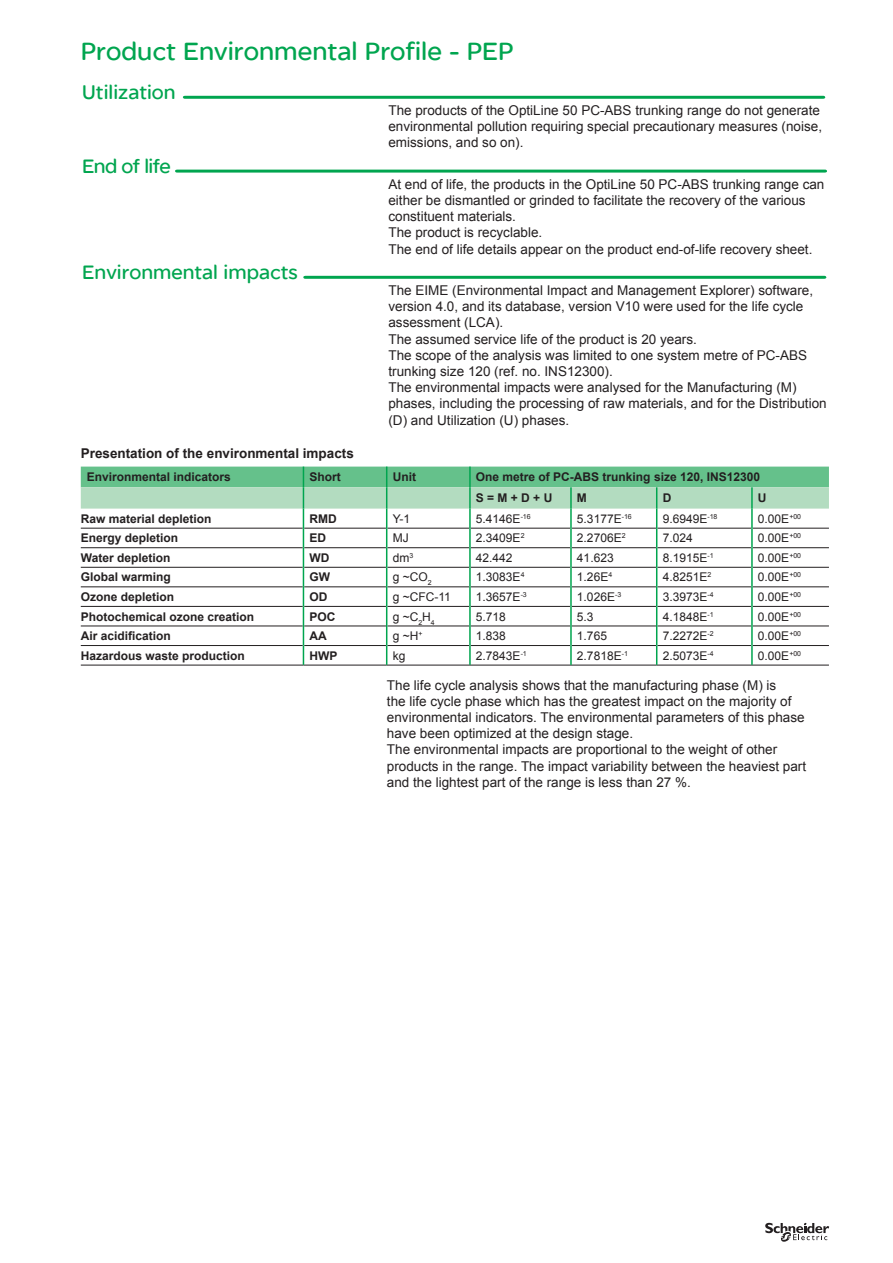
<style>
.page{position:relative;width:893px;height:1263px;background:#fff}
.page>*{position:absolute;margin:0;border:0;box-sizing:border-box;transform-origin:0 0}
.t1{font:27px "SE Optimist Semi";color:#00a54f}
.t2{font:21px "SE Optimist Semi";color:#00a54f}
.t3{font:21px "SE Optimist Semi";letter-spacing:-.03em;color:#00a54f}
.t4{font:13.5px/16.2px "Arial";color:#231f20}
.t5{font:700 13.5px "Arial";color:#231f20}
.t6{font:12px "Arial";color:#231f20}
.t7{font:700 12px/20.7px "Arial";color:#231f20}
</style>
<div class="page">
<svg style="left:765px;top:1223px;width:64px;height:19px"></svg>
<svg style="left:183px;top:96px;width:642px;height:3px;background:#13ab5c"></svg>
<svg style="left:175px;top:170px;width:652px;height:3px;background:#23b167"></svg>
<svg style="left:303px;top:276px;width:523px;height:3px;background:#11ab5a"></svg>
<hr style="left:81px;top:665px;width:222px;height:1px;background:#231f20">
<hr style="left:303px;top:665px;width:84px;height:1px;background:#231f20">
<hr style="left:387px;top:665px;width:83px;height:1px;background:#231f20">
<hr style="left:470px;top:665px;width:101px;height:1px;background:#231f20">
<hr style="left:571px;top:665px;width:86px;height:1px;background:#231f20">
<hr style="left:657px;top:665px;width:95px;height:1px;background:#231f20">
<hr style="left:752px;top:665px;width:77px;height:1px;background:#231f20">
<svg style="left:81px;top:467px;width:748px;height:198px"></svg>
<hr style="left:751px;top:645px;width:2px;height:20px;background:#00a54f">
<h1 class="t1" style="left:81px;top:36px;width:434px">Product Environmental Profile - PEP</h1>
<h2 class="t2" style="left:82px;top:80px;width:95px">Utilization</h2>
<p class="t4" style="left:388px;top:102px;width:435px">The products of the OptiLine 50 PC-ABS trunking range do not generate environmental pollution requiring special precautionary measures (noise, emissions, and so on).</p>
<h2 class="t3" style="left:82px;top:154px;width:90px">End of life</h2>
<p class="t4" style="left:388px;top:176px;width:437px">At end of life, the products in the OptiLine 50 PC-ABS trunking range can either be dismantled or grinded to facilitate the recovery of the various constituent materials.<br>The product is recyclable.<br>The end of life details appear on the product end-of-life recovery sheet.</p>
<h2 class="t2" style="left:82px;top:260px;width:217px">Environmental impacts</h2>
<p class="t4" style="left:388px;top:282px;width:440px">The EIME (Environmental Impact and Management Explorer) software, version 4.0, and its database, version V10 were used for the life cycle assessment (LCA).<br>The assumed service life of the product is 20 years.<br>The scope of the analysis was limited to one system metre of PC-ABS trunking size 120 (ref. no. INS12300).<br>The environmental impacts were analysed for the Manufacturing (M) phases, including the processing of raw materials, and for the Distribution (D) and Utilization (U) phases.</p>
<p class="t5" style="left:81px;top:444px;width:275px">Presentation of the environmental impacts</p>
<p class="t7" style="left:87px;top:467px;width:146px">Environmental indicators</p>
<p class="t7" style="left:309px;top:467px;width:33px">Short</p>
<p class="t7" style="left:393px;top:467px;width:25px">Unit</p>
<p class="t7" style="left:476px;top:467px;width:286px">One metre of PC-ABS trunking size 120, INS12300<br>S = M + D + U</p>
<p class="t7" style="left:577px;top:488px;width:11px">M</p>
<p class="t7" style="left:663px;top:488px;width:10px">D</p>
<p class="t7" style="left:758px;top:488px;width:10px">U</p>
<p class="t7" style="left:81px;top:508px;width:132px">Raw material depletion</p>
<p class="t7" style="left:309px;top:508px;width:29px">RMD</p>
<p class="t6" style="left:393px;top:511px;width:19px">Y-1</p>
<p class="t6" style="left:476px;top:511px;width:56px">5.4146E<sup>-16</sup></p>
<p class="t6" style="left:577px;top:511px;width:56px">5.3177E<sup>-16</sup></p>
<p class="t6" style="left:663px;top:511px;width:56px">9.6949E<sup>-18</sup></p>
<p class="t6" style="left:758px;top:511px;width:45px">0.00E<sup>+00</sup></p>
<p class="t7" style="left:81px;top:528px;width:99px">Energy depletion</p>
<p class="t7" style="left:309px;top:528px;width:18px">ED</p>
<p class="t6" style="left:393px;top:530px;width:17px">MJ</p>
<p class="t6" style="left:476px;top:530px;width:50px">2.3409E<sup>2</sup></p>
<p class="t6" style="left:577px;top:530px;width:50px">2.2706E<sup>2</sup></p>
<p class="t6" style="left:663px;top:530px;width:32px">7.024</p>
<p class="t6" style="left:758px;top:530px;width:45px">0.00E<sup>+00</sup></p>
<p class="t7" style="left:81px;top:548px;width:91px">Water depletion</p>
<p class="t7" style="left:309px;top:548px;width:21px">WD</p>
<p class="t6" style="left:393px;top:550px;width:22px">dm<sup>3</sup></p>
<p class="t6" style="left:476px;top:550px;width:38px">42.442</p>
<p class="t6" style="left:577px;top:550px;width:38px">41.623</p>
<p class="t6" style="left:663px;top:550px;width:52px">8.1915E<sup>-1</sup></p>
<p class="t6" style="left:758px;top:550px;width:45px">0.00E<sup>+00</sup></p>
<p class="t7" style="left:81px;top:567px;width:92px">Global warming</p>
<p class="t7" style="left:309px;top:567px;width:22px">GW</p>
<p class="t6" style="left:393px;top:569px;width:40px">g ~CO<sub>2</sub></p>
<p class="t6" style="left:476px;top:569px;width:50px">1.3083E<sup>4</sup></p>
<p class="t6" style="left:577px;top:569px;width:37px">1.26E<sup>4</sup></p>
<p class="t6" style="left:663px;top:569px;width:50px">4.8251E<sup>2</sup></p>
<p class="t6" style="left:758px;top:569px;width:45px">0.00E<sup>+00</sup></p>
<p class="t7" style="left:81px;top:587px;width:95px">Ozone depletion</p>
<p class="t7" style="left:309px;top:587px;width:19px">OD</p>
<p class="t6" style="left:393px;top:589px;width:60px">g ~CFC-11</p>
<p class="t6" style="left:476px;top:589px;width:52px">1.3657E<sup>-3</sup></p>
<p class="t6" style="left:577px;top:589px;width:46px">1.026E<sup>-3</sup></p>
<p class="t6" style="left:663px;top:589px;width:52px">3.3973E<sup>-4</sup></p>
<p class="t6" style="left:758px;top:589px;width:45px">0.00E<sup>+00</sup></p>
<p class="t7" style="left:81px;top:606px;width:175px">Photochemical ozone creation</p>
<p class="t7" style="left:309px;top:606px;width:28px">POC</p>
<p class="t6" style="left:393px;top:608px;width:44px">g ~C<sub>2</sub>H<sub>4</sub></p>
<p class="t6" style="left:476px;top:608px;width:32px">5.718</p>
<p class="t6" style="left:577px;top:608px;width:18px">5.3</p>
<p class="t6" style="left:663px;top:608px;width:52px">4.1848E<sup>-1</sup></p>
<p class="t6" style="left:758px;top:608px;width:45px">0.00E<sup>+00</sup></p>
<p class="t7" style="left:81px;top:626px;width:92px">Air acidification</p>
<p class="t7" style="left:309px;top:626px;width:19px">AA</p>
<p class="t6" style="left:393px;top:628px;width:31px">g ~H<sup>+</sup></p>
<p class="t6" style="left:476px;top:628px;width:32px">1.838</p>
<p class="t6" style="left:577px;top:628px;width:32px">1.765</p>
<p class="t6" style="left:663px;top:628px;width:52px">7.2272E<sup>-2</sup></p>
<p class="t6" style="left:758px;top:628px;width:45px">0.00E<sup>+00</sup></p>
<p class="t7" style="left:81px;top:645px;width:166px">Hazardous waste production</p>
<p class="t7" style="left:309px;top:645px;width:29px">HWP</p>
<p class="t6" style="left:393px;top:648px;width:14px">kg</p>
<p class="t6" style="left:476px;top:648px;width:52px">2.7843E<sup>-1</sup></p>
<p class="t6" style="left:577px;top:648px;width:52px">2.7818E<sup>-1</sup></p>
<p class="t6" style="left:663px;top:648px;width:52px">2.5073E<sup>-4</sup></p>
<p class="t6" style="left:758px;top:648px;width:45px">0.00E<sup>+00</sup></p>
<p class="t4" style="left:387px;top:677px;width:421px">The life cycle analysis shows that the manufacturing phase (M) is<br>the life cycle phase which has the greatest impact on the majority of environmental indicators. The environmental parameters of this phase have been optimized at the design stage.<br>The environmental impacts are proportional to the weight of other products in the range. The impact variability between the heaviest part and the lightest part of the range is less than 27 %.</p>
</div>
